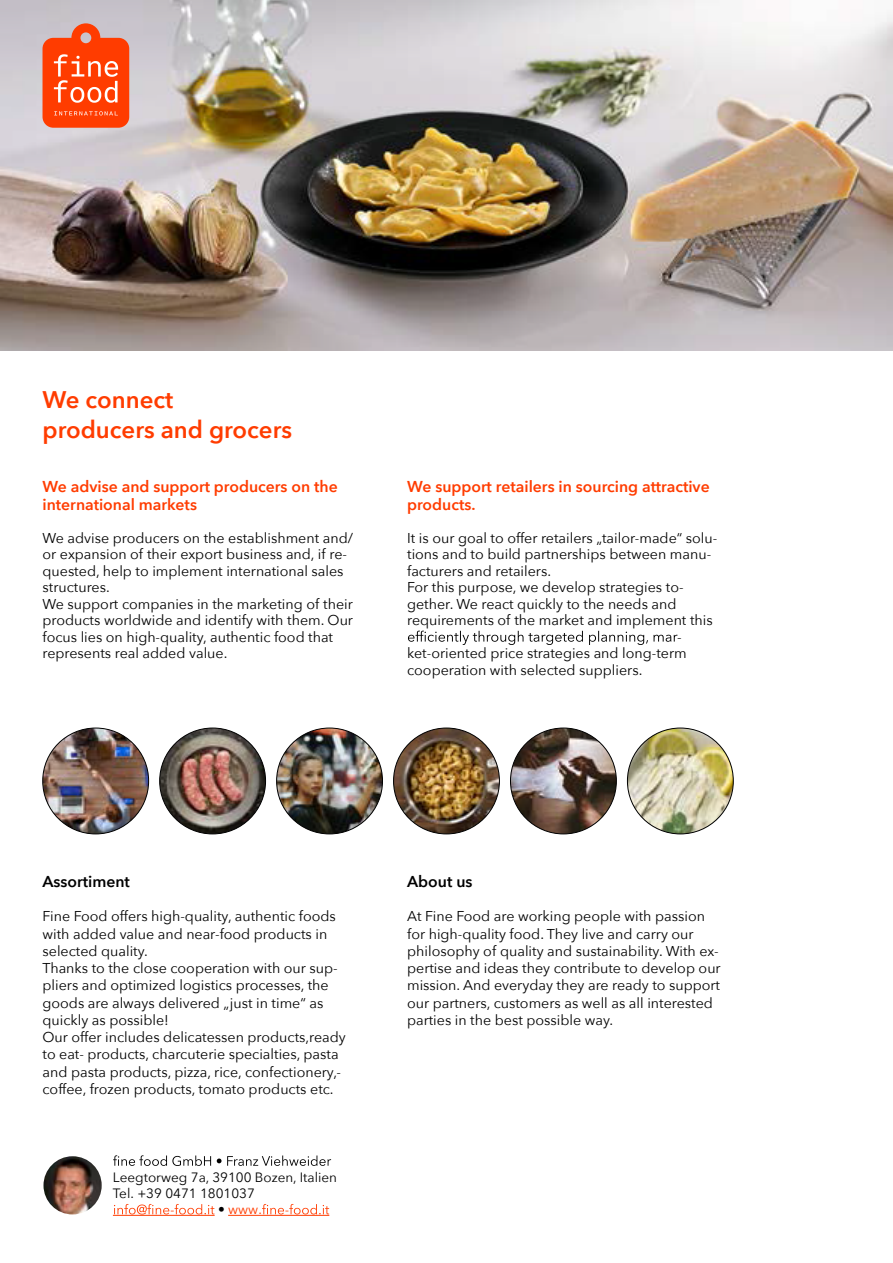
<style>
.page{position:relative;width:893px;height:1263px;background:#fff}
.page>*{position:absolute;margin:0;border:0;box-sizing:border-box;transform-origin:0 0}
.t1{font:600 24px/30px "Avenir Next";color:#ff3c00}
.t2{font:600 15.75px/18px "Avenir Next";color:#ff3c00}
.t3{font:600 15.75px "Avenir Next";color:#000}
.t4{font:14.25px/17.2px "Avenir Next";color:#000}
.t5{font:13.5px/16.2px "Avenir Next";color:#000}
.t6{font:13.5px "Avenir Next";color:#ff3c00}
.s1{color:#000}
</style>
<div class="page">
<img style="left:0;top:0;width:893px;height:351px">
<svg style="left:43px;top:23px;width:86px;height:105px;background:#f85f31"></svg>
<img style="left:43px;top:1156px;width:59px;height:58px;border-radius:29px">
<img style="left:43px;top:728px;width:106px;height:106px;border-radius:53px">
<img style="left:160px;top:728px;width:106px;height:106px;border-radius:53px">
<img style="left:277px;top:728px;width:105px;height:106px;border-radius:53px">
<img style="left:394px;top:728px;width:105px;height:106px;border-radius:53px">
<img style="left:510px;top:728px;width:106px;height:106px;border-radius:53px">
<img style="left:627px;top:728px;width:106px;height:106px;border-radius:53px">
<hr style="left:113px;top:1215px;width:102px;height:1px;background:#ff3c00">
<hr style="left:228px;top:1215px;width:101px;height:1px;background:#ff3c00">
<svg style="left:113px;top:1155px;width:218px;height:11px"></svg>
<svg style="left:114px;top:1204px;width:100px;height:10px"></svg>
<svg style="left:262px;top:1204px;width:67px;height:10px"></svg>
<svg style="left:408px;top:631px;width:269px;height:14px"></svg>
<h1 class="t1" style="left:43px;top:384px;width:251px">We connect<br>producers and grocers</h1>
<p class="t2" style="left:43px;top:477px;width:297px">We advise and support producers on the international markets</p>
<p class="t4" style="left:43px;top:529px;width:312px;line-height:16.5px">We advise producers on the establishment and/ or expansion of their export business and, if re&shy;quested, help to implement international sales structures.<br>We support companies in the marketing of their products worldwide and identify with them. Our focus lies on high-quality, authentic food that represents real added value.</p>
<p class="t2" style="left:407px;top:477px;width:304px">We support retailers in sourcing attractive products.</p>
<p class="t4" style="left:407px;top:528px;width:312px">It is our goal to offer retailers „tailor-made“ solu-</p>
<p class="t4" style="left:407px;top:545px;width:306px">tions and to build partnerships between manu-</p>
<p class="t4" style="left:407px;top:561px;width:145px">facturers and retailers.</p>
<p class="t4" style="left:407px;top:578px;width:278px">For this purpose, we develop strategies to-</p>
<p class="t4" style="left:407px;top:594px;width:271px">gether. We react quickly to the needs and</p>
<p class="t4" style="left:407px;top:611px;width:307px">requirements of the market and implement this</p>
<p class="t4" style="left:677px;top:627px;width:6px">-</p>
<p class="t4" style="left:407px;top:644px;width:281px">ket-oriented price strategies and long-term</p>
<p class="t4" style="left:407px;top:660px;width:237px">cooperation with selected suppliers.</p>
<p class="t3" style="left:43px;top:868px;width:89px">Assortiment</p>
<p class="t4" style="left:43px;top:907px;width:305px">Fine Food offers high-quality, authentic foods with added value and near-food products in selected quality.<br>Thanks to the close cooperation with our sup&shy;pliers and optimized logistics processes, the goods are always delivered „just in time“ as quickly as possible!<br>Our offer includes delicatessen products,ready to eat- products, charcuterie specialties, pasta and pasta products, pizza, rice, confectionery,- coffee, frozen products, tomato products etc.</p>
<p class="t5" style="left:113px;top:1168px;width:226px">Leegtorweg 7a, 39100 Bozen, Italien<br>Tel. +39 0471 1801037</p>
<p class="t6" style="left:218px;top:1198px;width:45px"><span class="s1">•</span> www.</p>
<p class="t3" style="left:407px;top:868px;width:67px">About us</p>
<p class="t4" style="left:407px;top:907px;width:315px">At Fine Food are working people with passion for high-quality food. They live and carry our philosophy of quality and sustainability. With ex&shy;pertise and ideas they contribute to develop our mission. And everyday they are ready to support our partners, customers as well as all interested parties in the best possible way.</p>
</div>
